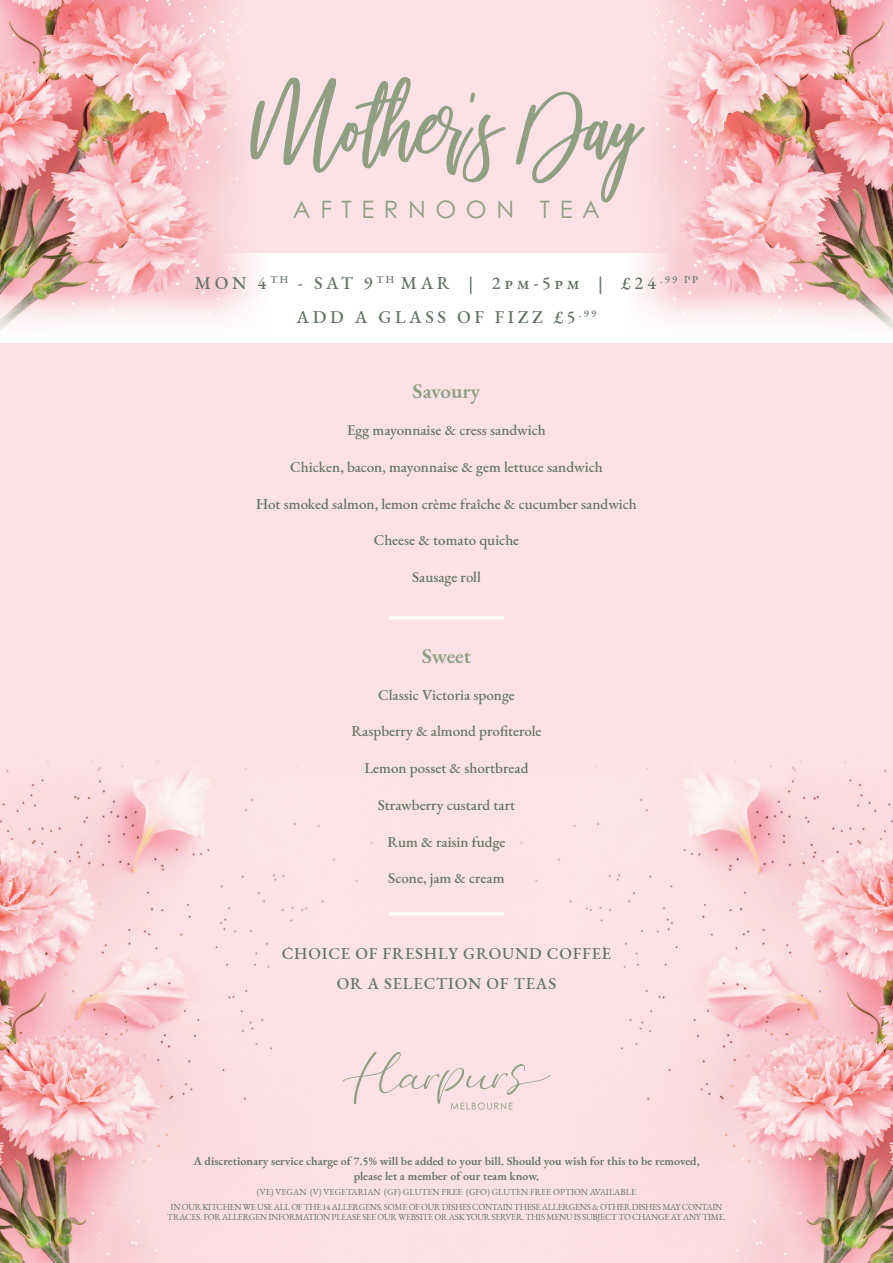
<style>
.page{position:relative;width:893px;height:1263px;background:#fce2e6}
.page>*{position:absolute;margin:0;border:0;box-sizing:border-box;transform-origin:0 0}
.t1{font:108px "Beautiful Bloom";color:#909e81}
.t2{font:24px "Century Gothic Pro";letter-spacing:.4em;color:#909e81}
.t3{font:600 21px "EB Garamond";color:#909e81}
.t4{font:500 18px/34.2px "EB Garamond";letter-spacing:.2em;color:#627363;text-align:center}
.t5{font:500 16.5px/30px "EB Garamond";letter-spacing:.05em;color:#627363;text-align:center}
.t6{font:500 15px "EB Garamond";color:#627363}
.t7{font:600 12px/14.4px "EB Garamond";color:#627363;text-align:center}
.t8{font:9px/15px "EB Garamond";letter-spacing:-.03em;color:#627363;text-align:center}
</style>
<div class="page">
<div style="left:0;top:253px;width:893px;height:89px;background:#fff"></div>
<img style="left:0;top:757px;width:409px;height:506px">
<img style="left:409px;top:757px;width:484px;height:506px">
<img style="left:625px;top:0;width:268px;height:343px">
<img style="left:0;top:0;width:268px;height:343px">
<div style="left:289px;top:999px;width:314px;height:165px;background:#fce2e6"></div>
<svg style="left:342px;top:1052px;width:208px;height:58px"></svg>
<hr style="left:389px;top:616px;width:115px;height:3px;background:#fff">
<hr style="left:389px;top:912px;width:115px;height:3px;background:#fff">
<h1 class="t1" style="left:252px;top:66px;width:391px">Mother’s Day</h1>
<h2 class="t2" style="left:293px;top:194px;width:308px">AFTERNOON TEA</h2>
<p class="t4" style="left:195px;top:265px;width:505px">MON 4 <sup>TH</sup> - SAT 9 <sup>TH</sup> MAR | 2pm-5pm | £24 <sup>.99</sup> <sup>PP<br></sup>ADD A GLASS OF FIZZ £5 <sup>.99</sup></p>
<h3 class="t3" style="left:413px;top:377px;width:69px">Savoury</h3>
<p class="t6" style="left:347px;top:420px;width:200px">Egg mayonnaise &amp; cress sandwich</p>
<p class="t6" style="left:290px;top:457px;width:314px">Chicken, bacon, mayonnaise &amp; gem lettuce sandwich</p>
<p class="t6" style="left:256px;top:493px;width:382px">Hot smoked salmon, lemon crème fraîche &amp; cucumber sandwich</p>
<p class="t6" style="left:374px;top:530px;width:147px">Cheese &amp; tomato quiche</p>
<p class="t6" style="left:412px;top:567px;width:70px">Sausage roll</p>
<h3 class="t3" style="left:422px;top:641px;width:51px">Sweet</h3>
<p class="t6" style="left:378px;top:684px;width:138px">Classic Victoria sponge</p>
<p class="t6" style="left:351px;top:721px;width:192px">Raspberry &amp; almond profiterole</p>
<p class="t6" style="left:364px;top:758px;width:166px">Lemon posset &amp; shortbread</p>
<p class="t6" style="left:378px;top:795px;width:139px">Strawberry custard tart</p>
<p class="t6" style="left:387px;top:831px;width:120px">Rum &amp; raisin fudge</p>
<p class="t6" style="left:388px;top:868px;width:118px">Scone, jam &amp; cream</p>
<p class="t5" style="left:282px;top:938px;width:331px">CHOICE OF FRESHLY GROUND COFFEE<br>OR A SELECTION OF TEAS</p>
<p class="t7" style="left:193px;top:1154px;width:508px">A discretionary service charge of 7.5% will be added to your bill. Should you wish for this to be removed, please let a member of our team know.</p>
<p class="t8" style="left:171px;top:1184px;width:553px">(VE) VEGAN (V) VEGETARIAN (GF) GLUTEN FREE (GFO) GLUTEN FREE OPTION AVAILABLE<br>IN OUR KITCHEN WE USE ALL OF THE 14 ALLERGENS. SOME OF OUR DISHES CONTAIN THESE ALLERGENS &amp; OTHER DISHES MAY CONTAIN</p>
<p class="t8" style="left:167px;top:1210px;width:560px">TRACES. FOR ALLERGEN INFORMATION PLEASE SEE OUR WEBSITE OR ASK YOUR SERVER. THIS MENU IS SUBJECT TO CHANGE AT ANY TIME.</p>
</div>
